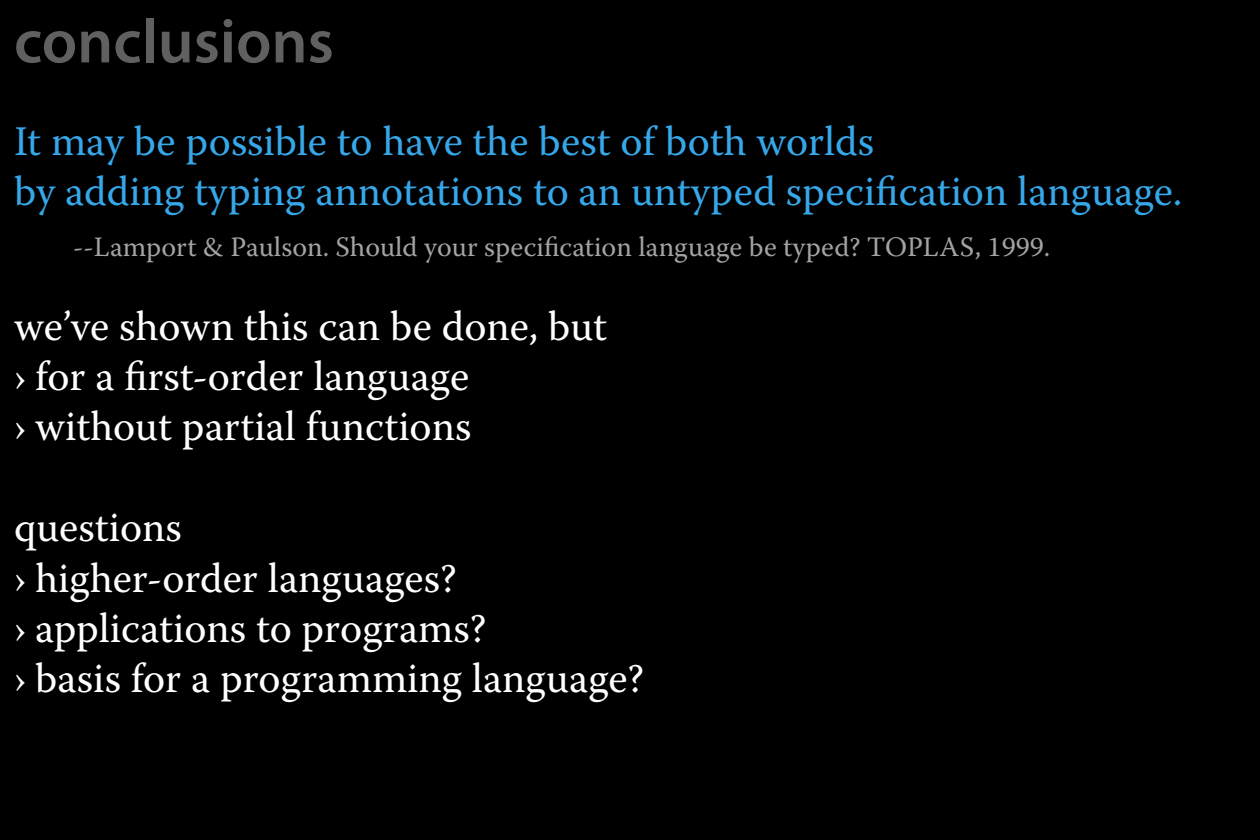
<style>
.page{position:relative;width:1260px;height:840px;background:#000}
.page>*{position:absolute;margin:0;border:0;box-sizing:border-box;transform-origin:0 0}
.t1{font:600 63px "Myriad Pro";color:#606060}
.subpoint{font:42px "Warnock Pro";color:#fff}
.subpoint-2{font:42px/50.4px "Warnock Pro";color:#36a7e9}
.subpoint-3{font:28px "Warnock Pro";color:#a3a3a3}
</style>
<div class="page">
<p class="t1" style="left:14px;top:6px;width:321px">conclusions</p>
<p class="subpoint-2" style="left:14px;top:115px;width:1170px">It may be possible to have the best of both worlds<br>by adding typing annotations to an untyped specification language.</p>
<p class="subpoint-3" style="left:73px;top:230px;width:979px">--Lamport &amp; Paulson. Should your specification language be typed? TOPLAS, 1999.</p>
<p class="subpoint" style="left:14px;top:301px;width:595px">we’ve shown this can be done, but</p>
<p class="subpoint" style="left:14px;top:351px;width:457px">› for a first-order language</p>
<p class="subpoint" style="left:14px;top:401px;width:459px">› without partial functions</p>
<p class="subpoint" style="left:14px;top:502px;width:169px">questions</p>
<p class="subpoint" style="left:14px;top:553px;width:444px">› higher-order languages?</p>
<p class="subpoint" style="left:14px;top:603px;width:474px">› applications to programs?</p>
<p class="subpoint" style="left:14px;top:653px;width:632px">› basis for a programming language?</p>
</div>
